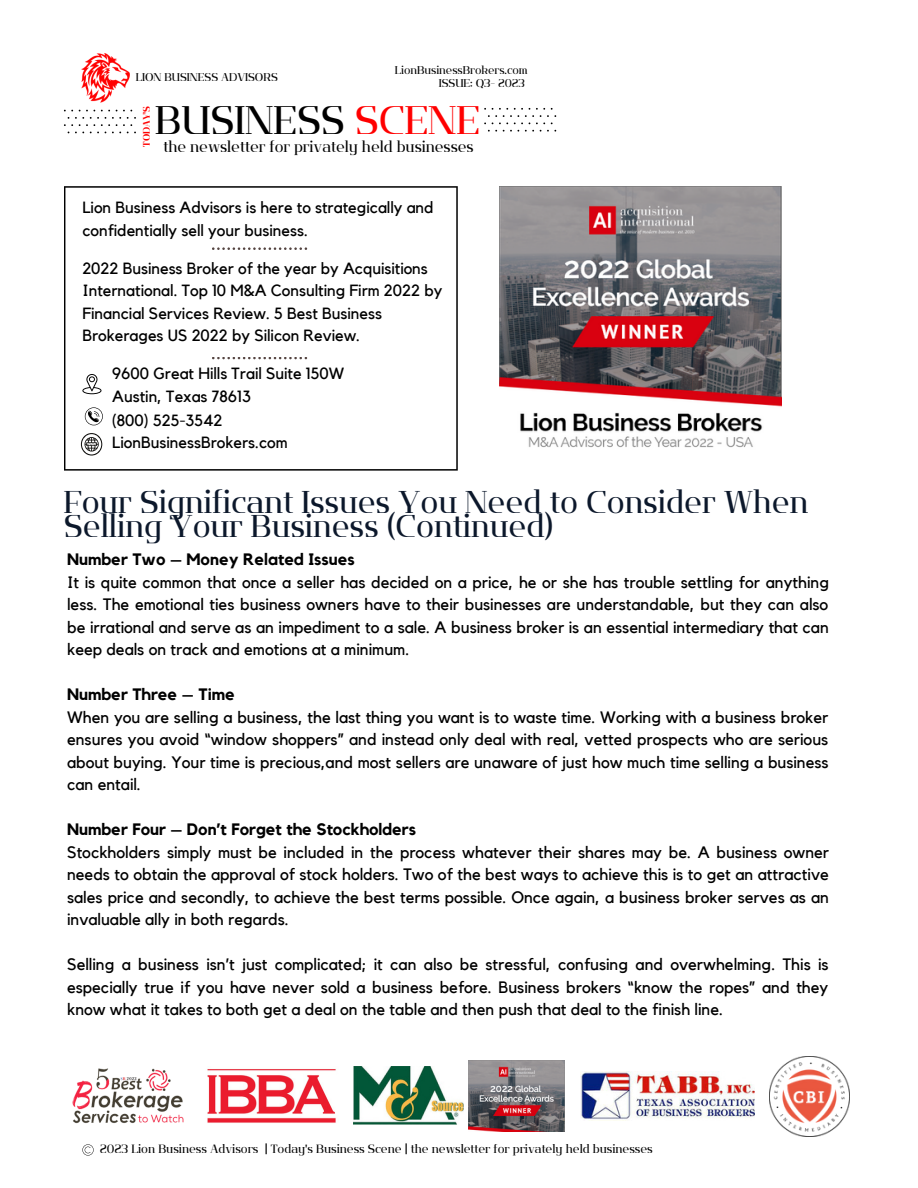
<style>
.page{position:relative;width:918px;height:1188px;background:#fff}
.page>*{position:absolute;margin:0;border:0;box-sizing:border-box;transform-origin:0 0}
.t1{font:39.75px "Flatory Serif 400";color:#000}
.t2{font:31.5px/24.8px "Flatory Serif 400";color:#0c182b}
.t3{font:16.5px/22.5px "Kollektif";color:#000;text-align:justify}
.t4{font:700 16.5px "Kollektif";color:#000}
.t5{font:16.2px/22.5px "Kollektif";color:#000}
.t6{font:15.45px "Flatory Serif 400";color:#000}
.t7{font:12px "Flatory Serif 400";color:#000}
.t8{font:11.25px "Flatory Serif 400";color:#000}
.t9{font:9.45px "Flatory Serif 700";color:#f00}
.s1{color:#f00}
</style>
<div class="page">
<svg style="left:64px;top:117px;width:72px;height:9px"></svg>
<svg style="left:484px;top:108px;width:72px;height:9px"></svg>
<img style="left:81px;top:53px;width:49px;height:50px">
<svg style="left:64px;top:186px;width:394px;height:285px"></svg>
<svg style="left:212px;top:247px;width:95px;height:3px"></svg>
<svg style="left:212px;top:357px;width:95px;height:2px"></svg>
<svg style="left:82px;top:374px;width:20px;height:20px"></svg>
<svg style="left:85px;top:407px;width:18px;height:18px"></svg>
<svg style="left:81px;top:433px;width:21px;height:23px"></svg>
<img style="left:72px;top:1068px;width:112px;height:56px">
<img style="left:207px;top:1069px;width:129px;height:54px">
<img style="left:580px;top:1071px;width:175px;height:50px">
<img style="left:353px;top:1067px;width:110px;height:57px">
<img style="left:468px;top:1060px;width:97px;height:71px">
<img style="left:770px;top:1056px;width:80px;height:80px">
<svg style="left:82px;top:1144px;width:12px;height:12px"></svg>
<img style="left:500px;top:186px;width:281px;height:262px">
<p class="t8" style="left:395px;top:64px;width:135px">LionBusinessBrokers.com</p>
<p class="t1" style="left:155px;top:97px;width:326px">BUSINESS <span class="s1">SCENE</span></p>
<p class="t8" style="left:136px;top:71px;width:144px">LION BUSINESS ADVISORS</p>
<p class="t8" style="left:439px;top:77px;width:88px">ISSUE: Q3- 2023</p>
<p class="t9" style="left:141px;top:147px;width:43px;rotate:-90deg">TODAY'S</p>
<p class="t6" style="left:163px;top:138px;width:312px">the newsletter for privately held businesses</p>
<p class="t5" style="left:82px;top:197px;width:353px">Lion Business Advisors is here to strategically and confidentially sell your business.</p>
<p class="t5" style="left:82px;top:258px;width:362px">2022 Business Broker of the year by Acquisitions International. Top 10 M&amp;A Consulting Firm 2022 by Financial Services Review. 5 Best Business Brokerages US 2022 by Silicon Review.</p>
<p class="t5" style="left:112px;top:363px;width:234px">9600 Great Hills Trail Suite 150W</p>
<p class="t5" style="left:112px;top:386px;width:140px">Austin, Texas 78613</p>
<p class="t5" style="left:112px;top:409px;width:112px">(800) 525-3542</p>
<p class="t5" style="left:112px;top:432px;width:177px">LionBusinessBrokers.com</p>
<p class="t2" style="left:64px;top:489px;width:746px">Four Significant Issues You Need to Consider When<br>Selling Your Business (Continued)</p>
<p class="t4" style="left:67px;top:552px;width:289px">Number Two – Money Related Issues</p>
<p class="t3" style="left:67px;top:571px;width:764px">It is quite common that once a seller has decided on a price, he or she has trouble settling for anything less. The emotional ties business owners have to their businesses are understandable, but they can also be irrational and serve as an impediment to a sale. A business broker is an essential intermediary that can keep deals on track and emotions at a minimum.</p>
<p class="t4" style="left:67px;top:687px;width:170px">Number Three – Time</p>
<p class="t3" style="left:67px;top:706px;width:763px">When you are selling a business, the last thing you want is to waste time. Working with a business broker ensures you avoid “window shoppers” and instead only deal with real, vetted prospects who are serious about buying. Your time is precious,and most sellers are unaware of just how much time selling a business can entail.</p>
<p class="t4" style="left:67px;top:822px;width:350px">Number Four – Don’t Forget the Stockholders</p>
<p class="t3" style="left:67px;top:841px;width:764px">Stockholders simply must be included in the process whatever their shares may be. A business owner needs to obtain the approval of stock holders. Two of the best ways to achieve this is to get an attractive sales price and secondly, to achieve the best terms possible. Once again, a business broker serves as an invaluable ally in both regards.</p>
<p class="t3" style="left:67px;top:954px;width:763px">Selling a business isn’t just complicated; it can also be stressful, confusing and overwhelming. This is especially true if you have never sold a business before. Business brokers “know the ropes” and they know what it takes to both get a deal on the table and then push that deal to the finish line.</p>
<p class="t7" style="left:100px;top:1142px;width:554px">2023 Lion Business Advisors | Today's Business Scene | the newsletter for privately held businesses</p>
</div>
